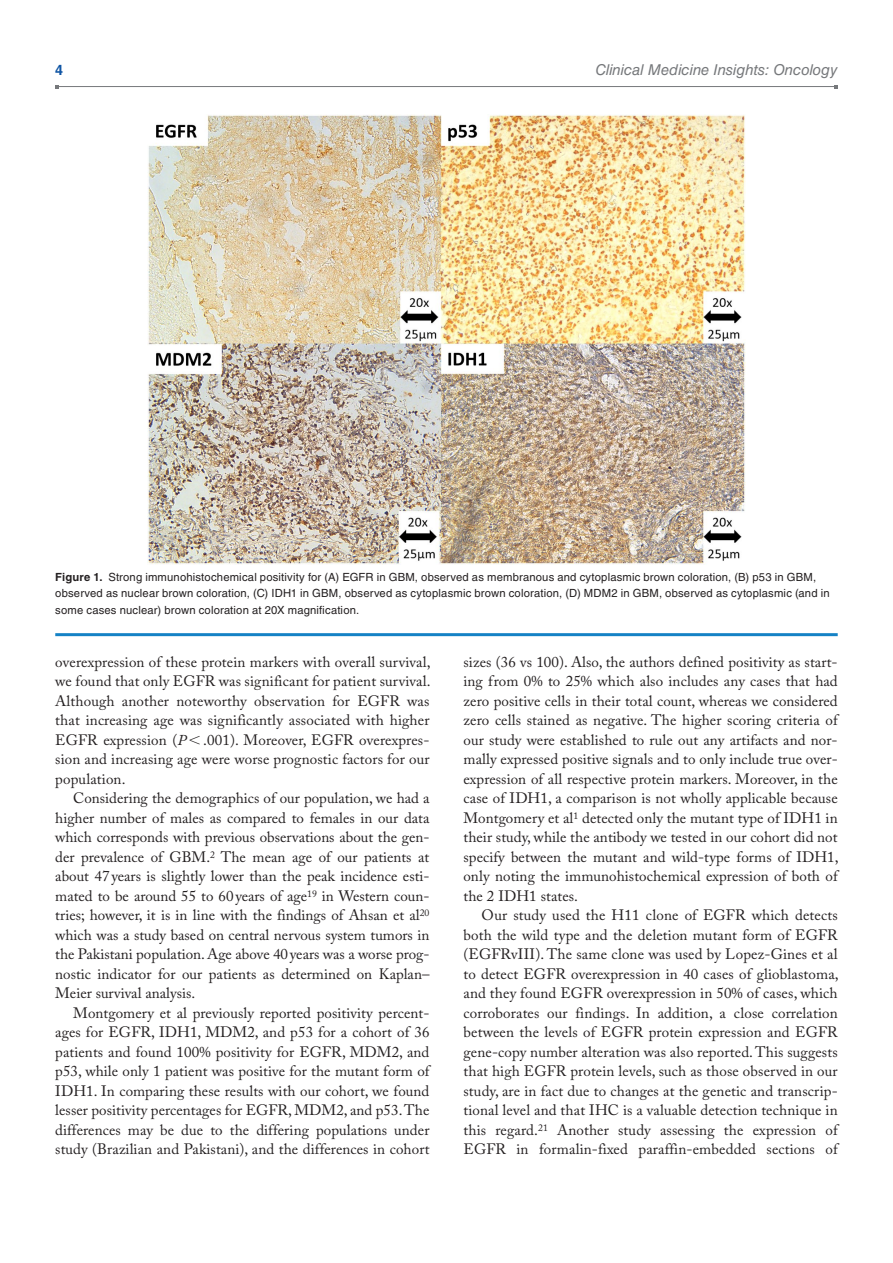
<style>
.page{position:relative;width:893px;height:1263px;background:#fff}
.page>*{position:absolute;margin:0;border:0;box-sizing:border-box;transform-origin:0 0}
.t1{font:15px/19.5px "Adobe Caslon Pro";letter-spacing:.005em;color:#231f20;text-align:justify}
.t2{font:italic 15px "Helvetica LT Std";letter-spacing:-.005em;color:#76787b}
.t3{font:700 14.25px "Helvetica LT Std";color:#1055a4}
.t4{font:11.25px/16.5px "Helvetica LT Std";letter-spacing:.015em;color:#231f20}
.s1{font-weight:700}
.s2{font-style:italic}
</style>
<div class="page">
<hr style="left:57px;top:86px;width:779px;height:1px;background:#76787b">
<hr style="left:55px;top:633px;width:783px;height:3px;background:#1582c5">
<img style="left:148px;top:115px;width:597px;height:449px">
<p class="t3" style="left:55px;top:61px;width:9px">4</p>
<p class="t2" style="left:595px;top:61px;width:244px">Clinical Medicine Insights: Oncology</p>
<p class="t4" style="left:55px;top:568px;width:776px"><span class="s1">Figure 1.</span> Strong immunohistochemical positivity for (A) EGFR in GBM, observed as membranous and cytoplasmic brown coloration, (B) p53 in GBM, observed as nuclear brown coloration, (C) IDH1 in GBM, observed as cytoplasmic brown coloration, (D) MDM2 in GBM, observed as cytoplasmic (and in some cases nuclear) brown coloration at 20X magnification.</p>
<p class="t1" style="left:55px;top:652px;width:377px">overexpression of these protein markers with overall survival, we found that only EGFR was significant for patient survival.<br>Although another noteworthy observation for EGFR was that increasing age was significantly associated with higher EGFR expression (<span class="s2">P</span> .001). Moreover, EGFR overexpres&shy;sion and increasing age were worse prognostic factors for our population.</p>
<p class="t1" style="left:55px;top:788px;width:376px;text-indent:18px">Considering the demographics of our population, we had a higher number of males as compared to females in our data which corresponds with previous observations about the gen&shy;der prevalence of GBM.<sup>2</sup> The mean age of our patients at about 47 years is slightly lower than the peak incidence esti&shy;mated to be around 55 to 60years of age<sup>19</sup> in Western coun&shy;tries; however, it is in line with the findings of Ahsan et al<sup>20 </sup>which was a study based on central nervous system tumors in the Pakistani population. Age above 40 years was a worse prog&shy;nostic indicator for our patients as determined on Kaplan– Meier survival analysis.</p>
<p class="t1" style="left:55px;top:1003px;width:376px;text-indent:18px">Montgomery et al previously reported positivity percent&shy;ages for EGFR, IDH1, MDM2, and p53 for a cohort of 36 patients and found 100% positivity for EGFR, MDM2, and p53, while only 1 patient was positive for the mutant form of IDH1. In comparing these results with our cohort, we found lesser positivity percentages for EGFR, MDM2, and p53. The differences may be due to the differing populations under study (Brazilian and Pakistani), and the differences in cohort</p>
<p class="t1" style="left:463px;top:652px;width:377px">sizes (36 vs 100). Also, the authors defined positivity as start&shy;ing from 0% to 25% which also includes any cases that had zero positive cells in their total count, whereas we considered zero cells stained as negative. The higher scoring criteria of our study were established to rule out any artifacts and nor&shy;mally expressed positive signals and to only include true over&shy;expression of all respective protein markers. Moreover, in the case of IDH1, a comparison is not wholly applicable because Montgomery et al<sup>1</sup> detected only the mutant type of IDH1 in their study, while the antibody we tested in our cohort did not specify between the mutant and wild-type forms of IDH1, only noting the immunohistochemical expression of both of the 2 IDH1 states.</p>
<p class="t1" style="left:463px;top:905px;width:377px;text-indent:18px">Our study used the H11 clone of EGFR which detects both the wild type and the deletion mutant form of EGFR (EGFRvIII). The same clone was used by Lopez-Gines et al to detect EGFR overexpression in 40 cases of glioblastoma, and they found EGFR overexpression in 50% of cases, which corroborates our findings. In addition, a close correlation between the levels of EGFR protein expression and EGFR gene-copy number alteration was also reported. This suggests that high EGFR protein levels, such as those observed in our study, are in fact due to changes at the genetic and transcrip&shy;tional level and that IHC is a valuable detection technique in this regard.<sup>21</sup> Another study assessing the expression of EGFR in formalin-fixed paraffin-embedded sections of</p>
</div>
